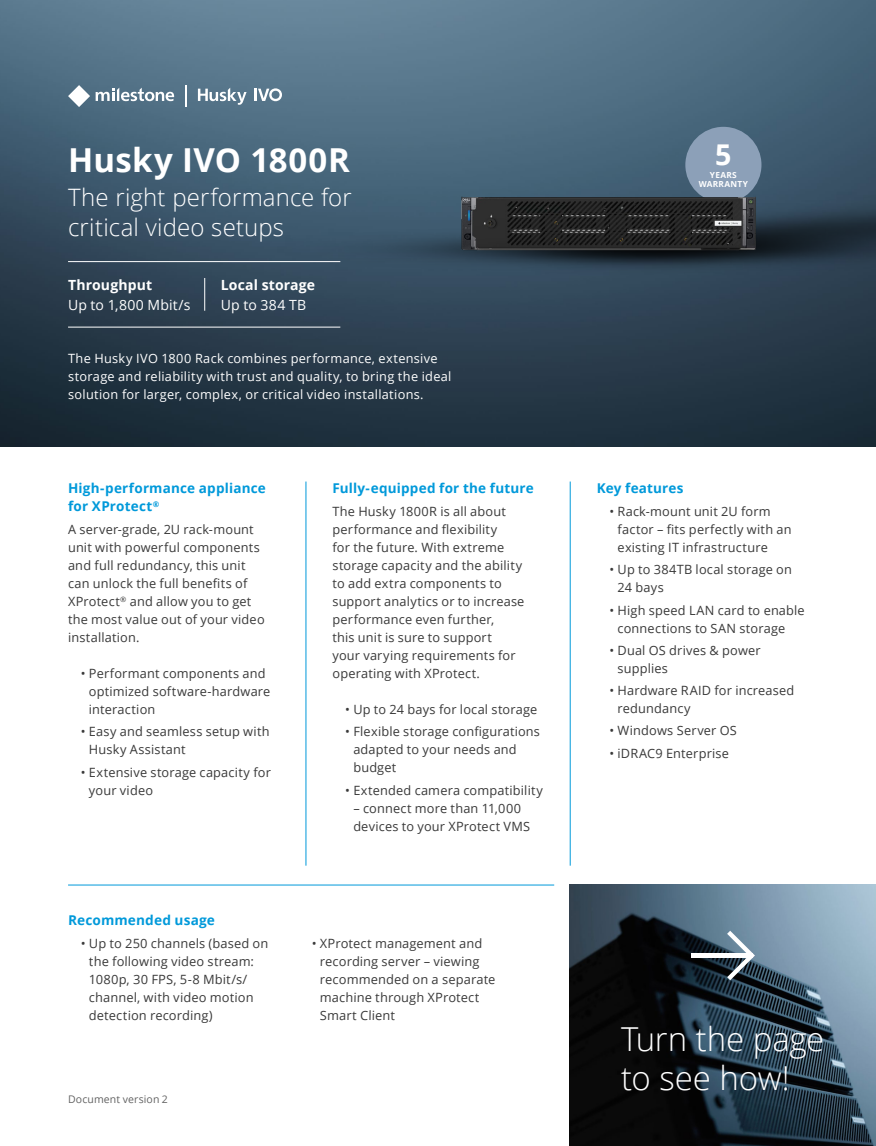
<style>
.page{position:relative;width:876px;height:1146px;background:#fff}
.page>*{position:absolute;margin:0;border:0;box-sizing:border-box;transform-origin:0 0}
.Thin_Header{font:300 33px/39px "Open Sans";letter-spacing:-.01em;color:#fff}
.Thin_Header-2{font:700 33px "Open Sans";letter-spacing:.015em;color:#fff}
.Thin_Header-3{font:700 28.65px "Open Sans";color:#fff}
.Thin_Header-4{font:300 24px/30px "Open Sans";letter-spacing:.005em;color:#fff}
.Body_Text{font:14.1px/19.8px "Open Sans";letter-spacing:.01em;color:#fff}
.Body_Text-2{font:700 14.1px/19.8px "Open Sans";letter-spacing:.01em;color:#fff}
.Sub_Header{font:700 13.5px/18px "Open Sans";letter-spacing:.015em;color:#0099da}
.Bullets_2{font:12.75px/18px "Open Sans";letter-spacing:.015em;color:#393939}
.Body_Text-3{font:12.75px/18px "Open Sans";letter-spacing:.015em;color:#393939}
.Thin_Header-5{font:12.75px/18px "Open Sans";letter-spacing:.025em;color:#fff}
.Table_Body{font:10.5px "Open Sans";letter-spacing:.01em;color:#636363}
.Thin_Header-6{font:700 8.25px/8.2px "Open Sans";letter-spacing:.035em;color:#fff;text-align:center}
.s1{font-weight:700}
.s2{font-weight:400}
</style>
<div class="page">
<img style="left:570px;top:884px;width:305px;height:261px">
<svg style="left:727px;top:930px;width:28px;height:50px"></svg>
<hr style="left:691px;top:953px;width:61px;height:4px;background:#fff">
<img style="left:0;top:0;width:875px;height:446px">
<hr style="left:68px;top:884px;width:486px;height:1px;background:#0099da">
<hr style="left:306px;top:481px;width:1px;height:384px;background:#0099da">
<hr style="left:570px;top:481px;width:1px;height:384px;background:#0099da">
<img style="left:277px;top:185px;width:598px;height:89px">
<img style="left:439px;top:112px;width:340px;height:233px">
<svg style="left:68px;top:85px;width:22px;height:22px"></svg>
<hr style="left:185px;top:85px;width:2px;height:22px;background:#fff">
<svg style="left:96px;top:88px;width:78px;height:13px"></svg>
<svg style="left:198px;top:88px;width:48px;height:17px"></svg>
<svg style="left:254px;top:88px;width:28px;height:13px"></svg>
<hr style="left:204px;top:278px;width:1px;height:33px;background:#fff">
<hr style="left:68px;top:261px;width:272px;height:1px;background:#fff">
<hr style="left:68px;top:327px;width:272px;height:1px;background:#fff">
<p class="Thin_Header-2" style="left:68px;top:137px;width:283px">Husky IVO 1800R</p>
<p class="Thin_Header-4" style="left:68px;top:181px;width:285px">The right performance for critical video setups</p>
<p class="Body_Text" style="left:68px;top:274px;width:124px"><span class="s1">Throughput<br></span>Up to 1,800 Mbit/s</p>
<p class="Body_Text-2" style="left:221px;top:274px;width:96px">Local storage<br><span class="s2">Up to 384 TB</span></p>
<p class="Thin_Header-5" style="left:68px;top:349px;width:385px">The Husky IVO 1800 Rack combines performance, extensive storage and reliability with trust and quality, to bring the ideal solution for larger, complex, or critical video installations.</p>
<p class="Sub_Header" style="left:68px;top:479px;width:199px">High-performance appliance for XProtect<sup>®</sup></p>
<p class="Body_Text-3" style="left:68px;top:520px;width:198px">A server-grade, 2U rack-mount unit with powerful components and full redundancy, this unit can unlock the full benefits of<br>XProtect<sup>®</sup> and allow you to get the most value out of your video installation.</p>
<p class="Bullets_2" style="left:89px;top:664px;width:183px;text-indent:-8px">• Performant components and optimized software-hardware interaction</p>
<p class="Bullets_2" style="left:89px;top:722px;width:182px;text-indent:-8px">• Easy and seamless setup with<br>Husky Assistant</p>
<p class="Bullets_2" style="left:89px;top:762px;width:183px;text-indent:-8px">• Extensive storage capacity for your video</p>
<p class="Sub_Header" style="left:332px;top:479px;width:203px">Fully-equipped for the future</p>
<p class="Body_Text-3" style="left:332px;top:502px;width:193px">The Husky 1800R is all about performance and flexibility<br>for the future. With extreme storage capacity and the ability to add extra components to support analytics or to increase performance even further,<br>this unit is sure to support<br>your varying requirements for operating with XProtect.</p>
<p class="Bullets_2" style="left:345px;top:700px;width:193px">• Up to 24 bays for local storage</p>
<p class="Bullets_2" style="left:353px;top:722px;width:188px;text-indent:-8px">• Flexible storage configurations adapted to your needs and budget</p>
<p class="Bullets_2" style="left:345px;top:780px;width:199px">• Extended camera compatibility</p>
<p class="Bullets_2" style="left:353px;top:798px;width:178px">– connect more than 11,000 devices to your XProtect VMS</p>
<p class="Sub_Header" style="left:68px;top:911px;width:149px">Recommended usage</p>
<p class="Bullets_2" style="left:89px;top:934px;width:181px;text-indent:-8px">• Up to 250 channels (based on the following video stream:<br>1080p, 30 FPS, 5-8 Mbit/s/ channel, with video motion detection recording)</p>
<p class="Bullets_2" style="left:320px;top:934px;width:177px;text-indent:-8px">• XProtect management and recording server – viewing recommended on a separate machine through XProtect<br>Smart Client</p>
<p class="Table_Body" style="left:68px;top:1091px;width:101px">Document version 2</p>
<p class="Thin_Header-3" style="left:715px;top:134px;width:18px">5</p>
<p class="Thin_Header-6" style="left:698px;top:171px;width:51px">YEARS<br>WARRANTY</p>
<p class="Sub_Header" style="left:596px;top:479px;width:88px">Key features</p>
<p class="Bullets_2" style="left:617px;top:502px;width:175px;text-indent:-8px">• Rack-mount unit 2U form factor – fits perfectly with an existing IT infrastructure</p>
<p class="Bullets_2" style="left:617px;top:560px;width:176px;text-indent:-8px">• Up to 384TB local storage on<br>24 bays</p>
<p class="Bullets_2" style="left:617px;top:600px;width:189px;text-indent:-8px">• High speed LAN card to enable connections to SAN storage</p>
<p class="Bullets_2" style="left:617px;top:641px;width:145px;text-indent:-8px">• Dual OS drives &amp; power supplies</p>
<p class="Bullets_2" style="left:617px;top:681px;width:178px;text-indent:-8px">• Hardware RAID for increased redundancy</p>
<p class="Bullets_2" style="left:609px;top:721px;width:129px">• Windows Server OS</p>
<p class="Bullets_2" style="left:609px;top:743px;width:121px">• iDRAC9 Enterprise</p>
<p class="Thin_Header" style="left:621px;top:1018px;width:204px">Turn the page to see how!</p>
</div>
